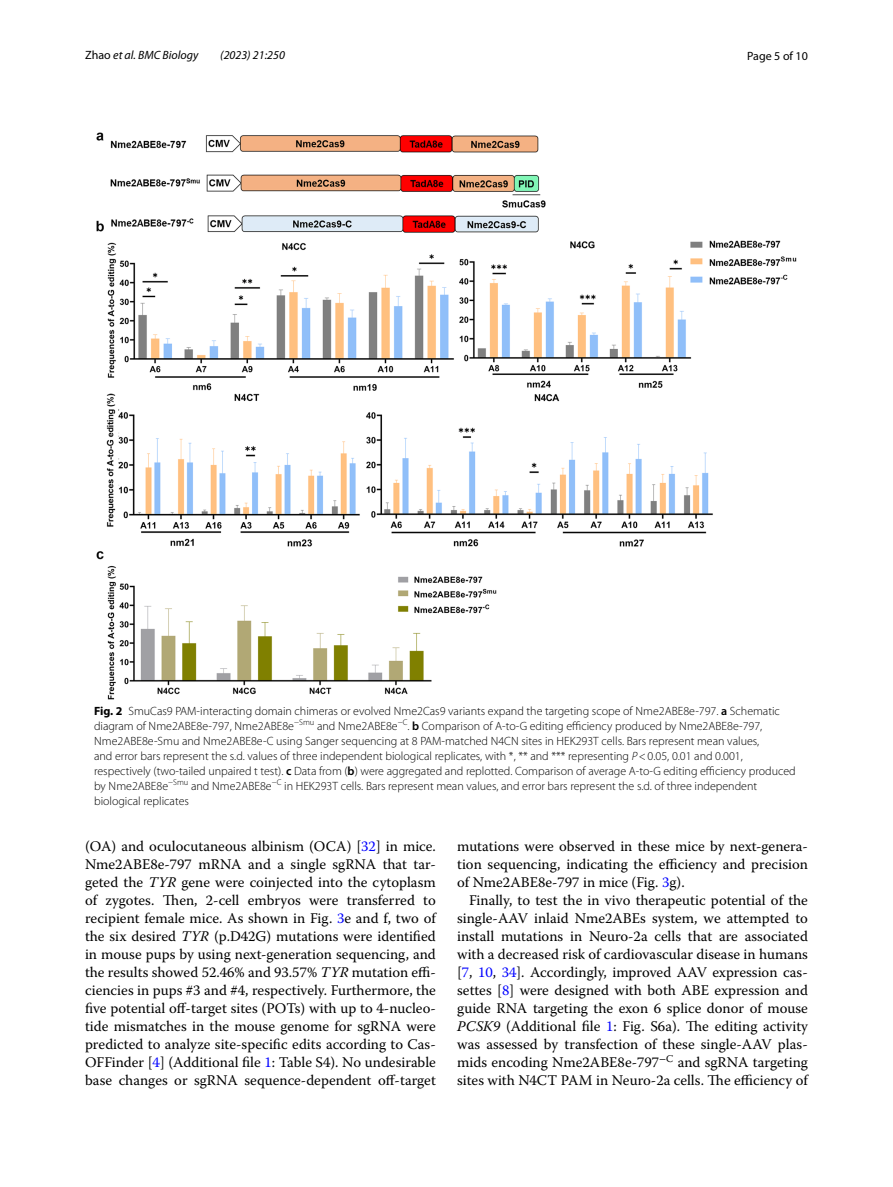
<style>
.page{position:relative;width:893px;height:1187px;background:#fff}
.page>*{position:absolute;margin:0;border:0;box-sizing:border-box;transform-origin:0 0}
.t1{font:14.7px/18px "Warnock Pro";color:#000;text-align:justify}
.t2{font:300 12px/15px "Myriad Pro";color:#000}
.t3{font:italic 12px "Myriad Pro";color:#000}
.t4{font:12px "Myriad Pro";color:#000}
.s1{font-style:normal}
.s2{font-weight:700}
.s3{font-weight:600}
.s4{font-style:italic}
.s5{color:#00f}
</style>
<div class="page">
<img style="left:96px;top:133px;width:701px;height:566px">
<p class="t3" style="left:85px;top:48px;width:115px"><span class="s1">Zhao</span> et al. BMC Biology</p>
<p class="t3" style="left:220px;top:48px;width:66px">(2023) 21:250</p>
<p class="t4" style="left:747px;top:48px;width:62px">Page 5 of 10</p>
<p class="t2" style="left:94px;top:703px;width:703px"><span class="s2">Fig. 2</span> SmuCas9 PAM-interacting domain chimeras or evolved Nme2Cas9 variants expand the targeting scope of Nme2ABE8e-797. <span class="s3">a</span> Schematic diagram of Nme2ABE8e-797, Nme2ABE8e<sup>−Smu</sup> and -Nme2ABE8e<sup>−C</sup>. <span class="s3">b</span> Comparison of A-to-G editing efficiency produced by Nme2ABE8e-797, Nme2ABE8e-Smu and Nme2ABE8e-C using Sanger sequencing at 8 PAM-matched N4CN sites in HEK293T cells. Bars represent mean values,<br>and error bars represent the s.d. values of three independent biological replicates, with *, ** and *** representing <span class="s4">P</span>&lt;0.05, 0.01 and 0.001, respectively (two-tailed unpaired t test). <span class="s3">c</span> Data from (<span class="s3">b</span>) were aggregated and replotted. Comparison of average A-to-G editing efficiency produced by -Nme2ABE8e<sup>−Smu</sup> and -Nme2ABE8e<sup>−C</sup> in HEK293T cells. Bars represent mean values, and error bars represent the s.d. of three independent biological replicates</p>
<p class="t1" style="left:85px;top:837px;width:352px">(OA) and oculocutaneous albinism (OCA) [<span class="s5">32</span>] in mice.<br>Nme2ABE8e-797 mRNA and a single sgRNA that tar&shy;geted the <span class="s4">TYR</span> gene were coinjected into the cytoplasm of zygotes. Then, 2-cell embryos were transferred to recipient female mice. As shown in Fig. <span class="s5">3</span>e and f, two of the six desired <span class="s4">TYR</span> (p.D42G) mutations were identified in mouse pups by using next-generation sequencing, and the results showed 52.46% and 93.57% <span class="s4">TYR</span> mutation effi&shy;ciencies in pups #3 and #4, respectively. Furthermore, the five potential off-target sites (POTs) with up to 4-nucleo&shy;tide mismatches in the mouse genome for sgRNA were predicted to analyze site-specific edits according to Cas-OFFinder [<span class="s5">4</span>] (Additional file <span class="s5">1</span>: Table S4). No undesirable base changes or sgRNA sequence-dependent off-target</p>
<p class="t1" style="left:457px;top:837px;width:352px">mutations were observed in these mice by next-genera&shy;tion sequencing, indicating the efficiency and precision of Nme2ABE8e-797 in mice (Fig. <span class="s5">3</span>g).</p>
<p class="t1" style="left:457px;top:891px;width:352px;text-indent:12px">Finally, to test the in vivo therapeutic potential of the single-AAV inlaid Nme2ABEs system, we attempted to install mutations in Neuro-2a cells that are associated with a decreased risk of cardiovascular disease in humans [<span class="s5">7</span>, <span class="s5">10</span>, <span class="s5">34</span>]. Accordingly, improved AAV expression cas&shy;settes [<span class="s5">8</span>] were designed with both ABE expression and guide RNA targeting the exon 6 splice donor of mouse <span class="s4">PCSK9</span> (Additional file <span class="s5">1</span>: Fig. S6a). The editing activity was assessed by transfection of these single-AAV plas&shy;mids encoding Nme2ABE8e-797<sup>−</sup><sup>C</sup> and sgRNA targeting sites with N4CT PAM in Neuro-2a cells. The efficiency of</p>
</div>
